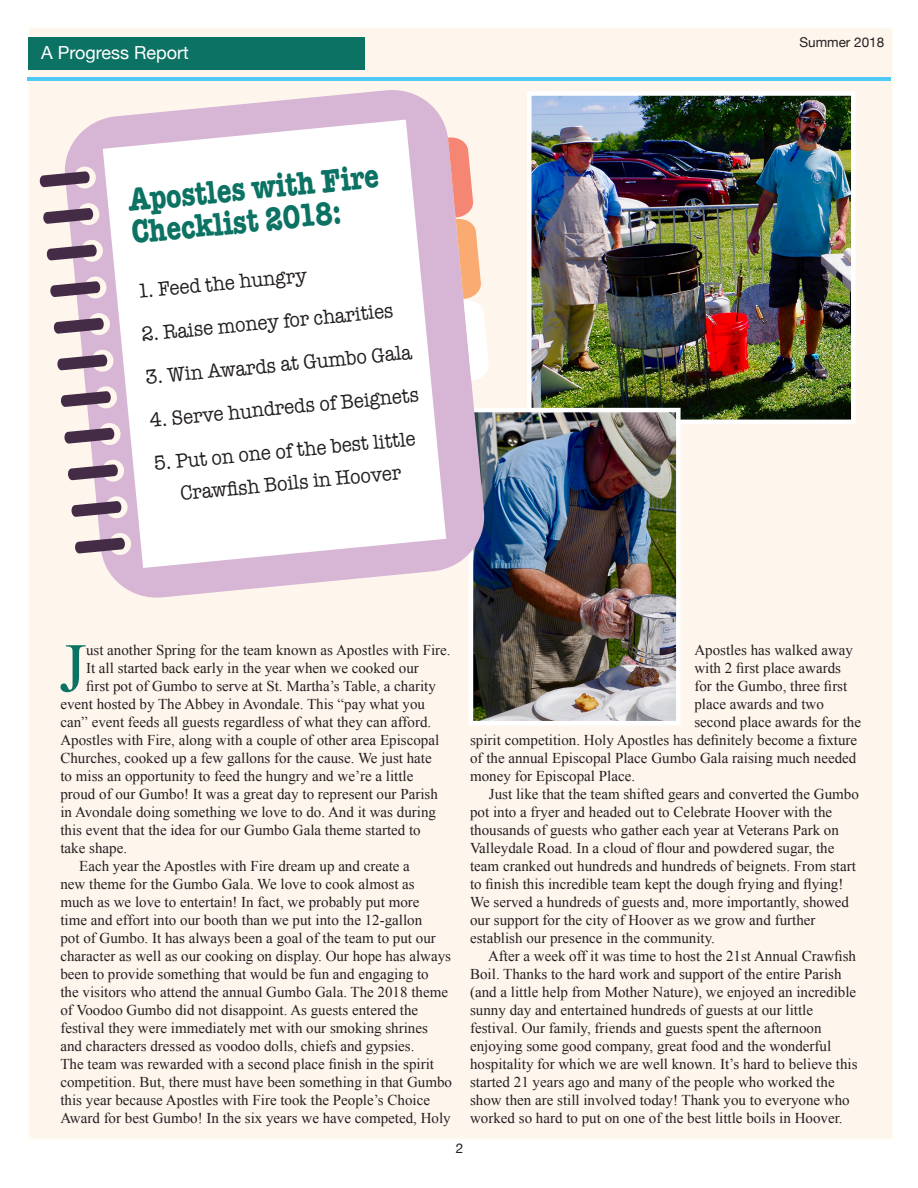
<style>
.page{position:relative;width:918px;height:1188px;background:#fff}
.page>*{position:absolute;margin:0;border:0;box-sizing:border-box;transform-origin:0 0}
.t1{font:69.3px "Times New Roman";color:#0c7364}
.t2{font:700 33.75px "American Typewriter";color:#0c7364;scale:.8 1}
.t3{font:20.85px "American Typewriter";color:#231f20;scale:.91 1}
.t4{font:18px "Helvetica Neue";color:#fff}
.t5{font:15px/18px "Times New Roman";color:#231f20}
.t6{font:13.5px "Helvetica Neue";color:#231f20}
</style>
<div class="page">
<div style="left:28px;top:27px;width:866px;height:1113px;background:#fef5ed"></div>
<div style="left:28px;top:37px;width:336px;height:33px;background:#0c7364"></div>
<hr style="left:27px;top:77px;width:864px;height:3px;background:#4ecaf4">
<img style="left:532px;top:96px;width:319px;height:323px">
<div style="left:527px;top:91px;width:329px;height:333px;border:4px solid #fff"></div>
<img style="left:474px;top:413px;width:202px;height:307px">
<div style="left:469px;top:408px;width:212px;height:317px;border:4px solid #fff"></div>
<svg style="left:62px;top:90px;width:425px;height:510px;fill:#d7b5d5"></svg>
<svg style="left:103px;top:120px;width:343px;height:448px;background:#f8f3f8"></svg>
<svg style="left:448px;top:137px;width:41px;height:243px"></svg>
<svg style="left:40px;top:171px;width:50px;height:16px"></svg>
<svg style="left:43px;top:208px;width:50px;height:16px"></svg>
<svg style="left:47px;top:244px;width:50px;height:17px"></svg>
<svg style="left:50px;top:281px;width:50px;height:16px"></svg>
<svg style="left:54px;top:318px;width:50px;height:16px"></svg>
<svg style="left:57px;top:354px;width:51px;height:16px"></svg>
<svg style="left:61px;top:391px;width:50px;height:16px"></svg>
<svg style="left:64px;top:428px;width:51px;height:16px"></svg>
<svg style="left:68px;top:464px;width:50px;height:16px"></svg>
<svg style="left:71px;top:501px;width:51px;height:16px"></svg>
<svg style="left:75px;top:538px;width:50px;height:16px"></svg>
<p class="t4" style="left:41px;top:40px;width:149px">A Progress Report</p>
<p class="t2" style="left:126px;top:170px;width:316px;rotate:-5deg">Apostles with Fire</p>
<p class="t2" style="left:129px;top:202px;width:265px;rotate:-5deg">Checklist 2018:</p>
<p class="t3" style="left:136px;top:276px;width:189px;rotate:-6deg">1. Feed the hungry</p>
<p class="t3" style="left:140px;top:320px;width:279px;rotate:-6deg">2. Raise money for charities</p>
<p class="t3" style="left:144px;top:363px;width:295px;rotate:-6deg">3. Win Awards at Gumbo Gala</p>
<p class="t3" style="left:148px;top:406px;width:298px;rotate:-6deg">4. Serve hundreds of Beignets</p>
<p class="t3" style="left:152px;top:449px;width:290px;rotate:-6deg">5. Put on one of the best little</p>
<p class="t3" style="left:179px;top:478px;width:245px;rotate:-6deg">Crawfi sh Boils in Hoover</p>
<p class="t6" style="left:799px;top:32px;width:86px">Summer 2018</p>
<p class="t1" style="left:59px;top:621px;width:28px">J</p>
<p class="t5" style="left:86px;top:641px;width:366px">ust another Spring for the team known as Apostles with Fire.</p>
<p class="t5" style="left:86px;top:659px;width:334px">It all started back early in the year when we cooked our</p>
<p class="t5" style="left:86px;top:677px;width:351px">first pot of Gumbo to serve at St. Martha’s Table, a charity</p>
<p class="t5" style="left:60px;top:695px;width:366px">event hosted by The Abbey in Avondale. This “pay what you</p>
<p class="t5" style="left:60px;top:713px;width:372px">can” event feeds all guests regardless of what they can afford.</p>
<p class="t5" style="left:60px;top:731px;width:380px">Apostles with Fire, along with a couple of other area Episcopal</p>
<p class="t5" style="left:60px;top:749px;width:373px">Churches, cooked up a few gallons for the cause. We just hate</p>
<p class="t5" style="left:60px;top:767px;width:354px">to miss an opportunity to feed the hungry and we’re a little</p>
<p class="t5" style="left:60px;top:785px;width:379px">proud of our Gumbo! It was a great day to represent our Parish</p>
<p class="t5" style="left:60px;top:803px;width:377px">in Avondale doing something we love to do. And it was during</p>
<p class="t5" style="left:60px;top:821px;width:362px">this event that the idea for our Gumbo Gala theme started to</p>
<p class="t5" style="left:60px;top:839px;width:68px">take shape.</p>
<p class="t5" style="left:60px;top:857px;width:393px;text-indent:19px">Each year the Apostles with Fire dream up and create a<br>new theme for the Gumbo Gala. We love to cook almost as<br>much as we love to entertain! In fact, we probably put more<br>time and effort into our booth than we put into the 12-gallon<br>pot of Gumbo. It has always been a goal of the team to put our character as well as our cooking on display. Our hope has always been to provide something that would be fun and engaging to<br>the visitors who attend the annual Gumbo Gala. The 2018 theme of Voodoo Gumbo did not disappoint. As guests entered the festival they were immediately met with our smoking shrines and characters dressed as voodoo dolls, chiefs and gypsies.<br>The team was rewarded with a second place finish in the spirit competition. But, there must have been something in that Gumbo this year because Apostles with Fire took the People’s Choice Award for best Gumbo! In the six years we have competed, Holy</p>
<p class="t5" style="left:694px;top:641px;width:160px">Apostles has walked away</p>
<p class="t5" style="left:694px;top:659px;width:148px">with 2 first place awards</p>
<p class="t5" style="left:694px;top:677px;width:154px">for the Gumbo, three first</p>
<p class="t5" style="left:694px;top:695px;width:131px">place awards and two</p>
<p class="t5" style="left:694px;top:713px;width:168px">second place awards for the</p>
<p class="t5" style="left:470px;top:731px;width:389px">spirit competition. Holy Apostles has definitely become a fixture</p>
<p class="t5" style="left:470px;top:749px;width:388px">of the annual Episcopal Place Gumbo Gala raising much needed</p>
<p class="t5" style="left:470px;top:767px;width:166px">money for Episcopal Place.</p>
<p class="t5" style="left:470px;top:785px;width:390px;text-indent:19px">Just like that the team shifted gears and converted the Gumbo pot into a fryer and headed out to Celebrate Hoover with the thousands of guests who gather each year at Veterans Park on Valleydale Road. In a cloud of flour and powdered sugar, the team cranked out hundreds and hundreds of beignets. From start to finish this incredible team kept the dough frying and flying!<br>We served a hundreds of guests and, more importantly, showed our support for the city of Hoover as we grow and further establish our presence in the community.</p>
<p class="t5" style="left:470px;top:947px;width:389px;text-indent:18px">After a week off it was time to host the 21st Annual Crawfish Boil. Thanks to the hard work and support of the entire Parish (and a little help from Mother Nature), we enjoyed an incredible sunny day and entertained hundreds of guests at our little festival. Our family, friends and guests spent the afternoon enjoying some good company, great food and the wonderful hospitality for which we are well known. It’s hard to believe this started 21 years ago and many of the people who worked the show then are still involved today! Thank you to everyone who worked so hard to put on one of the best little boils in Hoover.</p>
<p class="t6" style="left:456px;top:1138px;width:9px">2</p>
</div>
